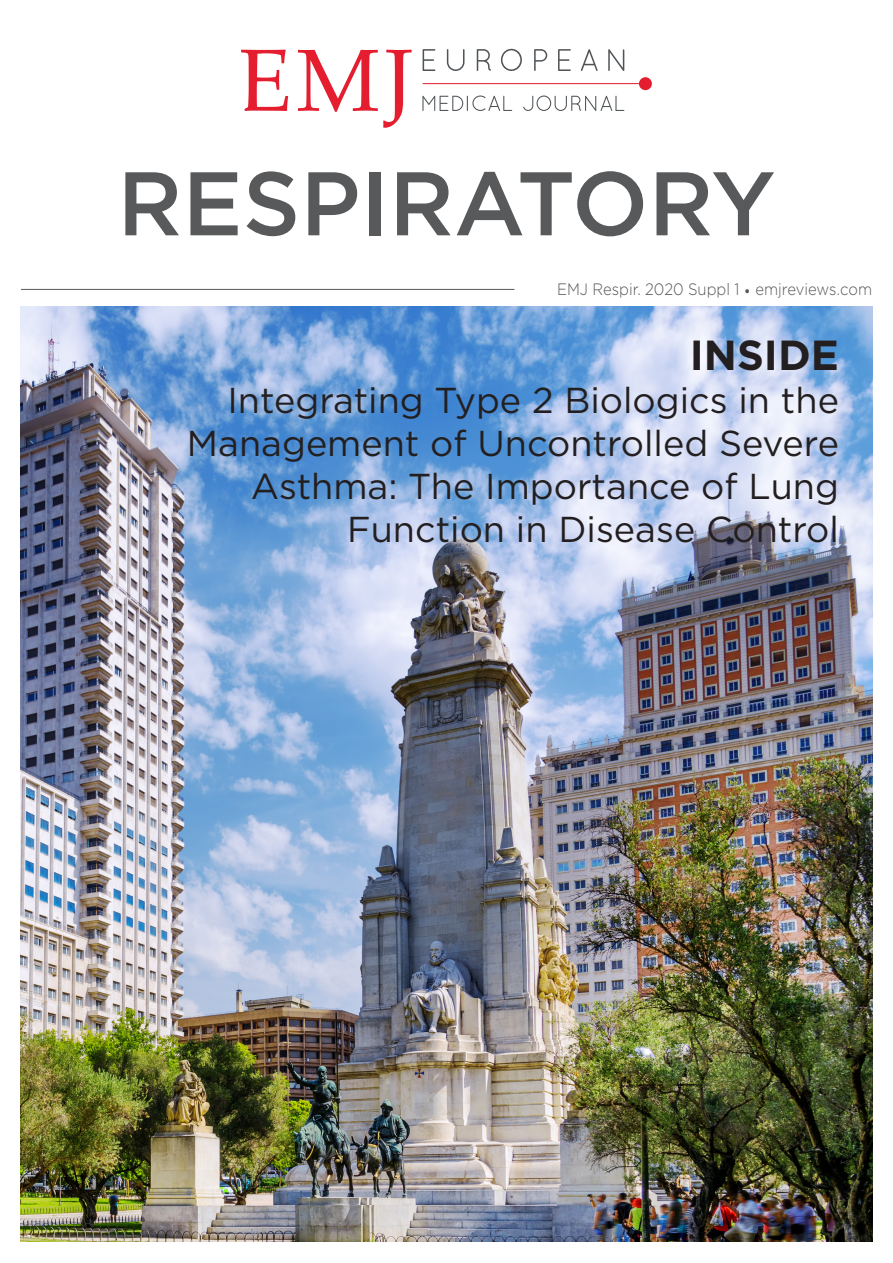
<style>
.page{position:relative;width:893px;height:1263px;background:#fff}
.page>*{position:absolute;margin:0;border:0;box-sizing:border-box;transform-origin:0 0}
.t1{font:500 90px "Gotham";color:#58595b}
.t2{font:700 42px "Gotham";color:#231f20}
.t3{font:36px/43.2px "Gotham";color:#231f20;text-align:right}
.t4{font:300 16.5px "Gotham";color:#575756;scale:.9 1}
</style>
<div class="page">
<hr style="left:21px;top:289px;width:493px;height:1px;background:#58595b">
<svg style="left:423px;top:49px;width:201px;height:22px"></svg>
<svg style="left:423px;top:77px;width:229px;height:13px"></svg>
<svg style="left:241px;top:50px;width:171px;height:78px"></svg>
<svg style="left:422px;top:96px;width:202px;height:15px"></svg>
<img style="left:21px;top:307px;width:851px;height:935px">
<p class="t1" style="left:117px;top:145px;width:660px">RESPIRATORY</p>
<p class="t4" style="left:557px;top:279px;width:351px">EMJ Respir. 2020 Suppl 1 • emjreviews.com</p>
<p class="t2" style="left:690px;top:327px;width:151px">INSIDE</p>
<p class="t3" style="left:187px;top:378px;width:653px">Integrating Type 2 Biologics in the<br>Management of Uncontrolled Severe<br>Asthma: The Importance of Lung<br>Function in Disease Control</p>
</div>
